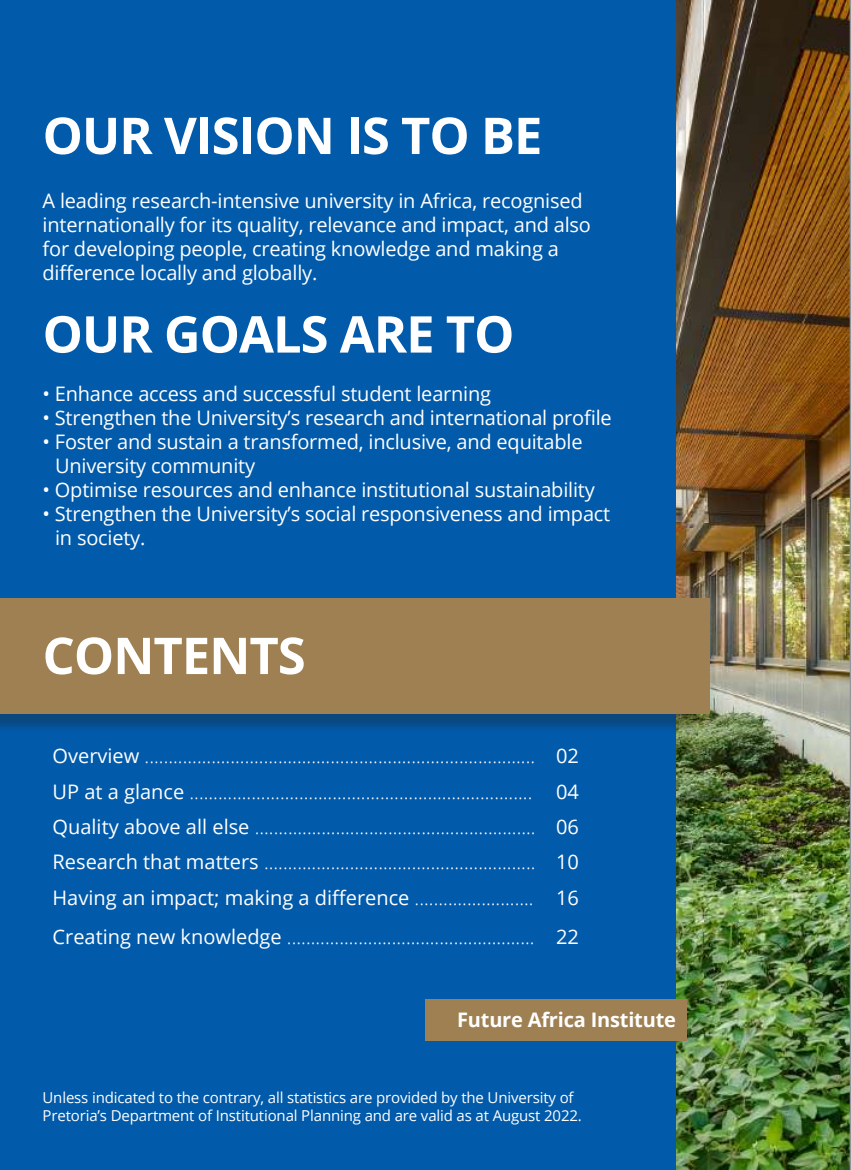
<style>
.page{position:relative;width:851px;height:1170px;background:#fff}
.page>*{position:absolute;margin:0;border:0;box-sizing:border-box;transform-origin:0 0}
.t1{font:700 50.75px "Open Sans";letter-spacing:-.02em;color:#fff}
.t2{font:20px/24px "Open Sans";letter-spacing:-.01em;color:#fff}
.t3{font:300 20px/35.2px "Open Sans";color:#fff;text-align:justify}
.t4{font:700 20px "Open Sans";letter-spacing:-.01em;color:#fff}
.t5{font:15px/18px "Open Sans";letter-spacing:-.01em;color:#fff}
.s1{font-weight:400}
</style>
<div class="page">
<img style="left:675px;top:0;width:174px;height:1169px">
<div style="left:0;top:0;width:675px;height:1169px;background:#015aaa"></div>
<div style="left:0;top:602px;width:699px;height:131px;background:#231f20;opacity:.31"></div>
<div style="left:0;top:598px;width:709px;height:115px;background:#9f8052"></div>
<div style="left:425px;top:999px;width:262px;height:41px;background:#9f8052"></div>
<hr style="left:849px;top:0;width:1px;height:1169px;background:#939598">
<h1 class="t1" style="left:43px;top:100px;width:501px">OUR VISION IS TO BE</h1>
<p class="t2" style="left:43px;top:188px;width:550px">A leading research-intensive university in Africa, recognised internationally for its quality, relevance and impact, and also for developing people, creating knowledge and making a difference locally and globally.</p>
<h1 class="t1" style="left:43px;top:298px;width:473px">OUR GOALS ARE TO</h1>
<p class="t2" style="left:43px;top:381px;width:450px">• Enhance access and successful student learning</p>
<p class="t2" style="left:43px;top:405px;width:570px">• Strengthen the University’s research and international profile</p>
<p class="t2" style="left:55px;top:429px;width:529px;text-indent:-12px">• Foster and sustain a transformed, inclusive, and equitable<br>University community</p>
<p class="t2" style="left:43px;top:477px;width:553px">• Optimise resources and enhance institutional sustainability</p>
<p class="t2" style="left:55px;top:501px;width:556px;text-indent:-12px">• Strengthen the University’s social responsiveness and impact in society.</p>
<h1 class="t1" style="left:43px;top:619px;width:265px">CONTENTS</h1>
<p class="t3" style="left:53px;top:737px;width:528px"><span class="s1">Overview</span> .................................................................................. <span class="s1">02<br>UP at a glance</span> ........................................................................ <span class="s1">04<br>Quality above all else</span> ........................................................... <span class="s1">06<br>Research that matters</span> ......................................................... <span class="s1">10<br>Having an impact; making a difference</span> ......................... <span class="s1">16</span></p>
<p class="t3" style="left:53px;top:918px;width:528px"><span class="s1">Creating new knowledge</span> .................................................... <span class="s1">22</span></p>
<p class="t4" style="left:457px;top:1005px;width:220px">Future Africa Institute</p>
<p class="t5" style="left:43px;top:1088px;width:540px">Unless indicated to the contrary, all statistics are provided by the University of<br>Pretoria’s Department of Institutional Planning and are valid as at August 2022.</p>
</div>
